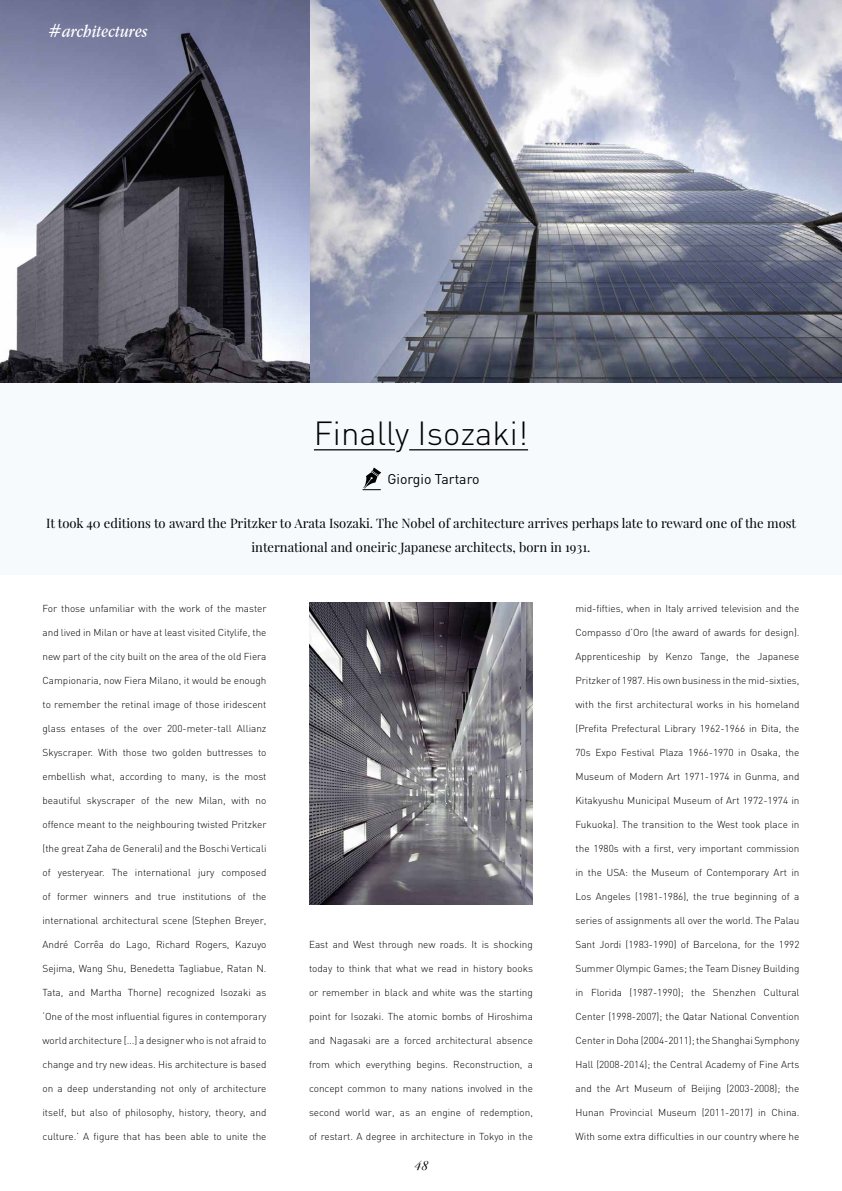
<style>
.page{position:relative;width:842px;height:1191px;background:#fff}
.page>*{position:absolute;margin:0;border:0;box-sizing:border-box;transform-origin:0 0}
.t1{font:300 33px "DIN";color:#000}
.t2{font:italic 18.3px "Apple Garamond";color:#fff}
.t3{font:14px "DIN";color:#000}
.t4{font:13px/24px "Playfair Display";color:#000;text-align:center}
.t5{font:italic 13px "Bodoni Svty Two ITCTT";color:#000}
.t6{font:300 10px "DIN";color:#000}
</style>
<div class="page">
<div style="left:0;top:383px;width:842px;height:191px;background:#f7fafd"></div>
<hr style="left:314px;top:449px;width:81px;height:1px;background:#000">
<hr style="left:409px;top:449px;width:119px;height:1px;background:#000">
<svg style="left:362px;top:467px;width:19px;height:23px"></svg>
<img style="left:0;top:0;width:842px;height:383px">
<img style="left:309px;top:602px;width:224px;height:302px">
<h2 class="t2" style="left:48px;top:20px;width:101px">#architectures</h2>
<h1 class="t1" style="left:314px;top:413px;width:216px">Finally Isozaki!</h1>
<h3 class="t3" style="left:387px;top:470px;width:94px">Giorgio Tartaro</h3>
<h3 class="t4" style="left:46px;top:511px;width:752px">It took 40 editions to award the Pritzker to Arata Isozaki. The Nobel of architecture arrives perhaps late to reward one of the most international and oneiric Japanese architects, born in 1931.</h3>
<p class="t6" style="left:43px;top:602px;width:225px">For those unfamiliar with the work of the master</p>
<p class="t6" style="left:43px;top:626px;width:225px">and lived in Milan or have at least visited Citylife, the</p>
<p class="t6" style="left:43px;top:650px;width:225px">new part of the city built on the area of the old Fiera</p>
<p class="t6" style="left:43px;top:674px;width:225px">Campionaria, now Fiera Milano, it would be enough</p>
<p class="t6" style="left:43px;top:698px;width:225px">to remember the retinal image of those iridescent</p>
<p class="t6" style="left:43px;top:722px;width:225px">glass entases of the over 200-meter-tall Allianz</p>
<p class="t6" style="left:43px;top:746px;width:225px">Skyscraper. With those two golden buttresses to</p>
<p class="t6" style="left:43px;top:770px;width:225px">embellish what, according to many, is the most</p>
<p class="t6" style="left:43px;top:794px;width:225px">beautiful skyscraper of the new Milan, with no</p>
<p class="t6" style="left:43px;top:818px;width:225px">offence meant to the neighbouring twisted Pritzker</p>
<p class="t6" style="left:43px;top:842px;width:225px">(the great Zaha de Generali) and the Boschi Verticali</p>
<p class="t6" style="left:43px;top:866px;width:225px">of yesteryear. The international jury composed</p>
<p class="t6" style="left:43px;top:890px;width:225px">of former winners and true institutions of the</p>
<p class="t6" style="left:43px;top:914px;width:225px">international architectural scene (Stephen Breyer,</p>
<p class="t6" style="left:43px;top:938px;width:225px">André Corrêa do Lago, Richard Rogers, Kazuyo</p>
<p class="t6" style="left:43px;top:962px;width:225px">Sejima, Wang Shu, Benedetta Tagliabue, Ratan N.</p>
<p class="t6" style="left:43px;top:986px;width:225px">Tata, and Martha Thorne) recognized Isozaki as</p>
<p class="t6" style="left:43px;top:1010px;width:225px">‘One of the most influential figures in contemporary</p>
<p class="t6" style="left:43px;top:1034px;width:225px">world architecture [...] a designer who is not afraid to</p>
<p class="t6" style="left:43px;top:1058px;width:225px">change and try new ideas. His architecture is based</p>
<p class="t6" style="left:43px;top:1082px;width:225px">on a deep understanding not only of architecture</p>
<p class="t6" style="left:43px;top:1106px;width:225px">itself, but also of philosophy, history, theory, and</p>
<p class="t6" style="left:43px;top:1130px;width:225px">culture.’ A figure that has been able to unite the</p>
<p class="t6" style="left:309px;top:938px;width:225px">East and West through new roads. It is shocking</p>
<p class="t6" style="left:309px;top:962px;width:225px">today to think that what we read in history books</p>
<p class="t6" style="left:309px;top:986px;width:225px">or remember in black and white was the starting</p>
<p class="t6" style="left:309px;top:1010px;width:225px">point for Isozaki. The atomic bombs of Hiroshima</p>
<p class="t6" style="left:309px;top:1034px;width:225px">and Nagasaki are a forced architectural absence</p>
<p class="t6" style="left:309px;top:1058px;width:225px">from which everything begins. Reconstruction, a</p>
<p class="t6" style="left:309px;top:1082px;width:225px">concept common to many nations involved in the</p>
<p class="t6" style="left:309px;top:1106px;width:225px">second world war, as an engine of redemption,</p>
<p class="t6" style="left:309px;top:1130px;width:225px">of restart. A degree in architecture in Tokyo in the</p>
<h3 class="t5" style="left:414px;top:1154px;width:15px">48</h3>
<p class="t6" style="left:575px;top:602px;width:225px">mid-fifties, when in Italy arrived television and the</p>
<p class="t6" style="left:575px;top:626px;width:225px">Compasso d’Oro (the award of awards for design).</p>
<p class="t6" style="left:575px;top:650px;width:225px">Apprenticeship by Kenzo Tange, the Japanese</p>
<p class="t6" style="left:575px;top:674px;width:225px">Pritzker of 1987. His own business in the mid-sixties,</p>
<p class="t6" style="left:575px;top:698px;width:225px">with the first architectural works in his homeland</p>
<p class="t6" style="left:575px;top:722px;width:225px">(Prefita Prefectural Library 1962-1966 in Ōita, the</p>
<p class="t6" style="left:575px;top:746px;width:225px">70s Expo Festival Plaza 1966-1970 in Osaka, the</p>
<p class="t6" style="left:575px;top:770px;width:225px">Museum of Modern Art 1971-1974 in Gunma, and</p>
<p class="t6" style="left:575px;top:794px;width:225px">Kitakyushu Municipal Museum of Art 1972-1974 in</p>
<p class="t6" style="left:575px;top:818px;width:225px">Fukuoka). The transition to the West took place in</p>
<p class="t6" style="left:575px;top:842px;width:225px">the 1980s with a first, very important commission</p>
<p class="t6" style="left:575px;top:866px;width:225px">in the USA: the Museum of Contemporary Art in</p>
<p class="t6" style="left:575px;top:890px;width:225px">Los Angeles (1981-1986), the true beginning of a</p>
<p class="t6" style="left:575px;top:914px;width:225px">series of assignments all over the world. The Palau</p>
<p class="t6" style="left:575px;top:938px;width:225px">Sant Jordi (1983-1990) of Barcelona, for the 1992</p>
<p class="t6" style="left:575px;top:962px;width:225px">Summer Olympic Games; the Team Disney Building</p>
<p class="t6" style="left:575px;top:986px;width:225px">in Florida (1987-1990); the Shenzhen Cultural</p>
<p class="t6" style="left:575px;top:1010px;width:225px">Center (1998-2007); the Qatar National Convention</p>
<p class="t6" style="left:575px;top:1034px;width:225px">Center in Doha (2004-2011); the Shanghai Symphony</p>
<p class="t6" style="left:575px;top:1058px;width:225px">Hall (2008-2014); the Central Academy of Fine Arts</p>
<p class="t6" style="left:575px;top:1082px;width:225px">and the Art Museum of Beijing (2003-2008); the</p>
<p class="t6" style="left:575px;top:1106px;width:225px">Hunan Provincial Museum (2011-2017) in China.</p>
<p class="t6" style="left:575px;top:1130px;width:225px">With some extra difficulties in our country where he</p>
</div>
